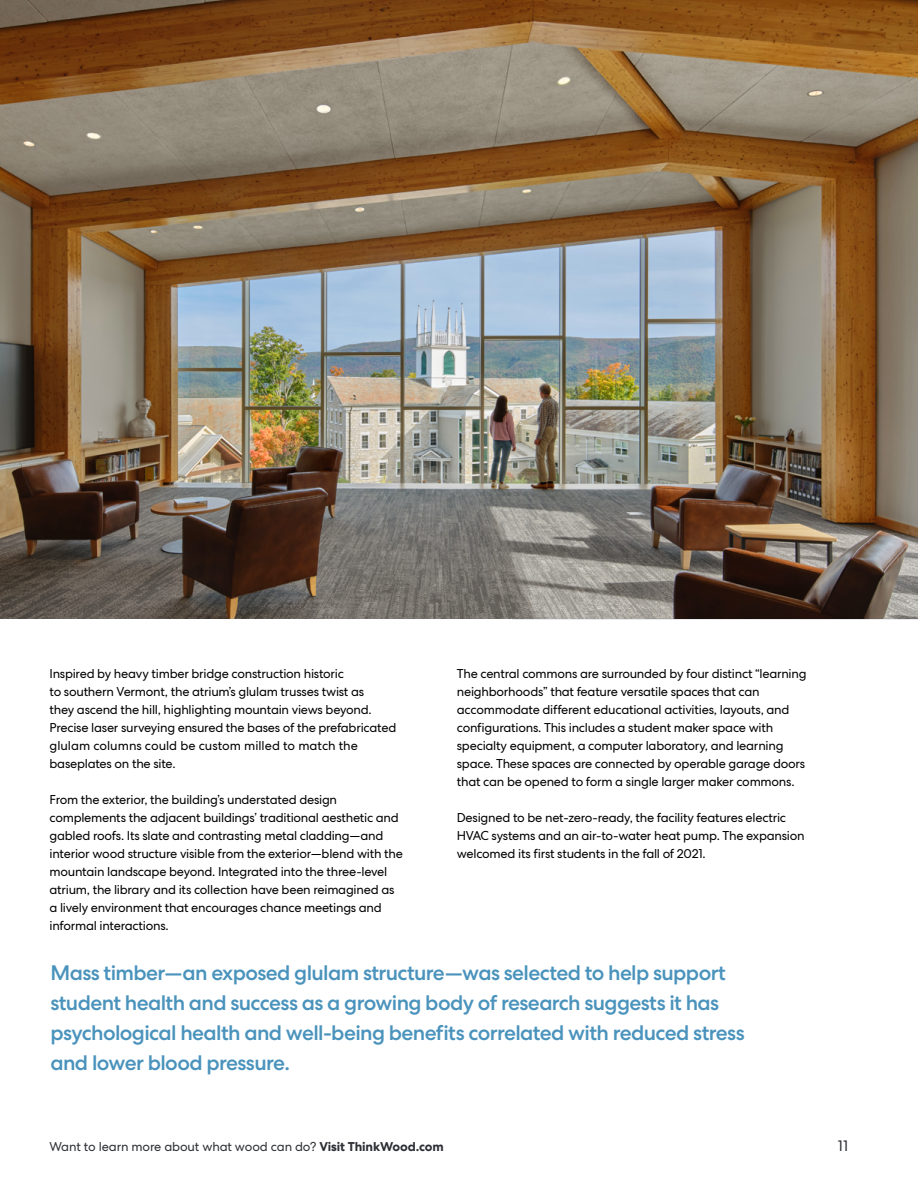
<style>
.page{position:relative;width:918px;height:1188px;background:#fff}
.page>*{position:absolute;margin:0;border:0;box-sizing:border-box;transform-origin:0 0}
.t1{font:500 21px/30px "Centra No 2";letter-spacing:-.03em;color:#4a93bc}
.t2{font:15px "Centra No 2";color:#2d2f34}
.t3{font:12.75px/18px "Centra No 2";letter-spacing:-.02em;color:#000}
.t4{font:12.75px "Centra No 2";letter-spacing:-.01em;color:#2d2f34}
.s1{font-weight:700}
</style>
<div class="page">
<hr style="left:512px;top:618px;width:406px;height:2px;background:#e7e8ec">
<img style="left:0;top:0;width:918px;height:618px">
<p class="t3" style="left:50px;top:664px;width:348px">Inspired by heavy timber bridge construction historic<br>to southern Vermont, the atrium’s glulam trusses twist as<br>they ascend the hill, highlighting mountain views beyond.<br>Precise laser surveying ensured the bases of the prefabricated glulam columns could be custom milled to match the baseplates on the site.</p>
<p class="t3" style="left:50px;top:790px;width:355px">From the exterior, the building’s understated design complements the adjacent buildings’ traditional aesthetic and gabled roofs. Its slate and contrasting metal cladding—and interior wood structure visible from the exterior—blend with the mountain landscape beyond. Integrated into the three-level atrium, the library and its collection have been reimagined as a lively environment that encourages chance meetings and informal interactions.</p>
<p class="t3" style="left:457px;top:664px;width:351px">The central commons are surrounded by four distinct “learning neighborhoods” that feature versatile spaces that can accommodate different educational activities, layouts, and configurations. This includes a student maker space with specialty equipment, a computer laboratory, and learning space. These spaces are connected by operable garage doors that can be opened to form a single larger maker commons.</p>
<p class="t3" style="left:457px;top:808px;width:349px">Designed to be net-zero-ready, the facility features electric<br>HVAC systems and an air-to-water heat pump. The expansion welcomed its first students in the fall of 2021.</p>
<p class="t1" style="left:51px;top:958px;width:696px">Mass timber—an exposed glulam structure—was selected to help support student health and success as a growing body of research suggests it has psychological health and well-being benefits correlated with reduced stress and lower blood pressure.</p>
<p class="t4" style="left:50px;top:1139px;width:396px">Want to learn more about what wood can do? <span class="s1">Visit ThinkWood.com</span></p>
<p class="t2" style="left:838px;top:1138px;width:12px">11</p>
</div>
